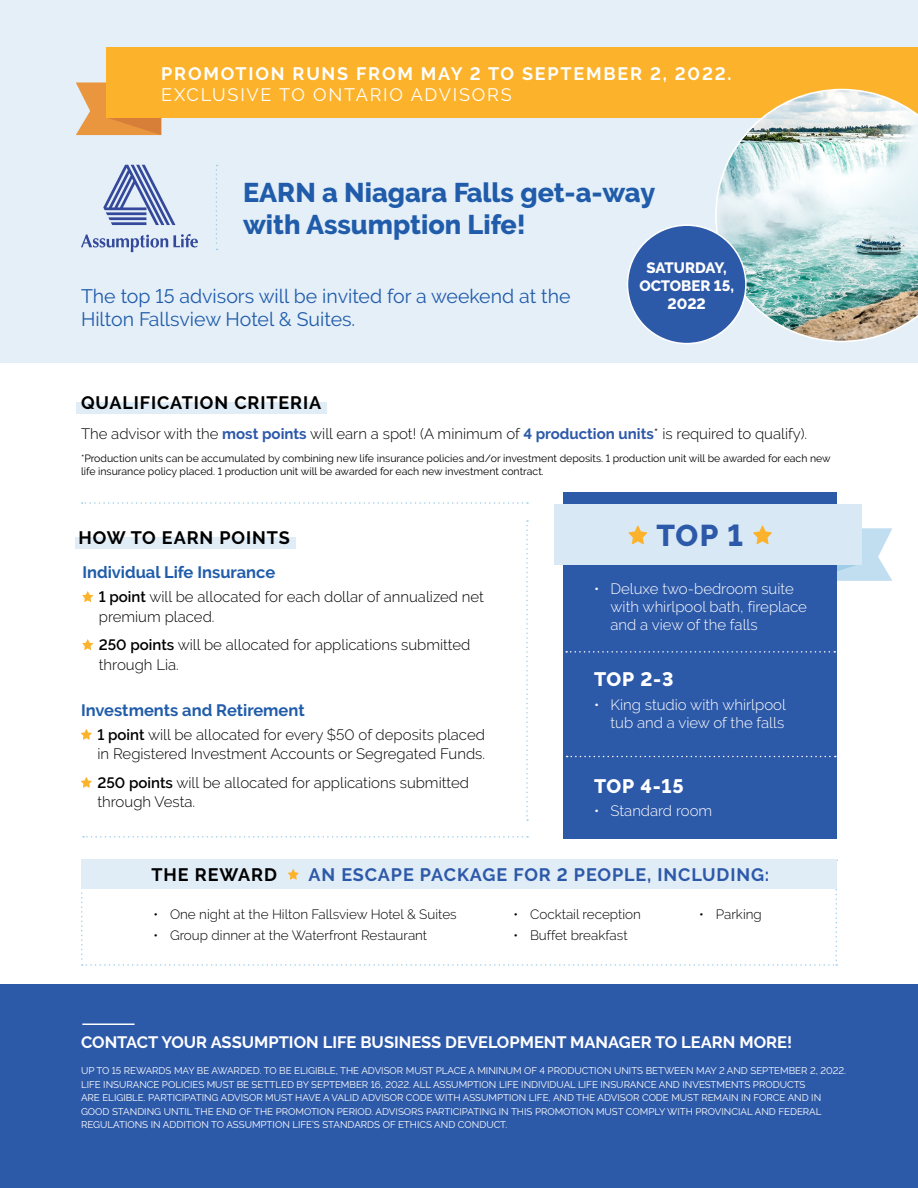
<style>
.page{position:relative;width:918px;height:1188px;background:#fff}
.page>*{position:absolute;margin:0;border:0;box-sizing:border-box;transform-origin:0 0}
.t1{font:800 30px "Raleway";color:#2d59a9}
.t2{font:800 27px/32.4px "Raleway";color:#205caa}
.t3{font:19.5px/23.4px "Raleway";color:#205caa}
.t4{font:800 19.5px "Raleway";letter-spacing:.05em;color:#fff}
.t5{font:700 18px "Raleway";letter-spacing:.05em;color:#000}
.t6{font:700 18px "Raleway";letter-spacing:.1em;color:#fff}
.t7{font:700 18px "Raleway";letter-spacing:.05em;color:#2d59a9}
.t8{font:18px "Raleway";letter-spacing:.1em;color:#fff}
.t9{font:700 16.5px "Raleway";color:#fff}
.t10{font:700 16.5px "Raleway";color:#205caa}
.t11{font:300 15px/19.5px "Raleway";color:#000}
.t12{font:300 15px/18px "Raleway";color:#fff}
.t13{font:800 15px/18px "Raleway";color:#fff;text-align:center}
.t14{font:300 13.5px "Raleway";color:#000}
.t15{font:10.5px/13.5px "Raleway";color:#000}
.t16{font:9.75px/13.5px "Raleway";color:#fff}
.s1{font-weight:700;color:#2d59a9}
.s2{font-weight:600}
</style>
<div class="page">
<div style="left:0;top:0;width:918px;height:363px;background:#e5eff8"></div>
<svg style="left:76px;top:82px;width:85px;height:53px;background:#e59f59"></svg>
<div style="left:106px;top:47px;width:812px;height:71px;background:#fcb32b"></div>
<svg style="left:837px;top:528px;width:55px;height:53px"></svg>
<div style="left:563px;top:492px;width:274px;height:346px;background:#2d59a9"></div>
<div style="left:76px;top:403px;width:251px;height:11px;background:#e0ecf6"></div>
<div style="left:76px;top:537px;width:220px;height:12px;background:#e0ecf6"></div>
<div style="left:0;top:985px;width:918px;height:203px;background:#2d59a9"></div>
<svg style="left:82px;top:591px;width:11px;height:11px"></svg>
<svg style="left:82px;top:639px;width:11px;height:11px"></svg>
<svg style="left:81px;top:729px;width:11px;height:11px"></svg>
<svg style="left:81px;top:777px;width:11px;height:11px"></svg>
<svg style="left:526px;top:520px;width:2px;height:301px"></svg>
<svg style="left:82px;top:502px;width:446px;height:2px"></svg>
<svg style="left:83px;top:836px;width:445px;height:2px"></svg>
<svg style="left:216px;top:165px;width:1px;height:85px"></svg>
<hr style="left:82px;top:1024px;width:53px;height:1px;background:#fff">
<svg style="left:567px;top:756px;width:269px;height:1px"></svg>
<svg style="left:566px;top:651px;width:269px;height:2px"></svg>
<div style="left:554px;top:504px;width:307px;height:60px;background:#d9e8f5"></div>
<svg style="left:629px;top:526px;width:18px;height:18px"></svg>
<svg style="left:753px;top:526px;width:19px;height:18px"></svg>
<svg style="left:103px;top:165px;width:73px;height:60px"></svg>
<svg style="left:81px;top:234px;width:117px;height:18px"></svg>
<img style="left:715px;top:89px;width:203px;height:253px">
<div style="left:628px;top:225px;width:118px;height:119px;background:#2d59a9;border-radius:50%"></div>
<div style="left:627px;top:224px;width:120px;height:120px;border:2px solid #fff;border-radius:50%"></div>
<svg style="left:81px;top:860px;width:756px;height:106px"></svg>
<h3 class="t6" style="left:161px;top:63px;width:572px">PROMOTION RUNS FROM MAY 2 TO SEPTEMBER 2, 2022.</h3>
<h3 class="t8" style="left:161px;top:85px;width:352px">EXCLUSIVE TO ONTARIO ADVISORS</h3>
<h2 class="t2" style="left:243px;top:176px;width:414px">EARN a Niagara Falls get-a-way with Assumption Life!</h2>
<h3 class="t3" style="left:81px;top:284px;width:491px">The top 15 advisors will be invited for a weekend at the<br>Hilton Fallsview Hotel &amp; Suites.</h3>
<h3 class="t13" style="left:639px;top:259px;width:96px">SATURDAY,<br>OCTOBER 15,<br>2022</h3>
<h3 class="t5" style="left:81px;top:393px;width:242px">QUALIFICATION CRITERIA</h3>
<h3 class="t11" style="left:81px;top:424px;width:728px">The advisor with the <span class="s1">most points</span> will earn a spot! (A minimum of <span class="s1">4 production units</span>* is required to qualify).</h3>
<p class="t15" style="left:81px;top:451px;width:751px">*Production units can be accumulated by combining new life insurance policies and/or investment deposits. 1 production unit will be awarded for each new life insurance policy placed. 1 production unit will be awarded for each new investment contract.</p>
<h3 class="t5" style="left:78px;top:527px;width:213px">HOW TO EARN POINTS</h3>
<h3 class="t10" style="left:82px;top:563px;width:195px">Individual Life Insurance</h3>
<h3 class="t11" style="left:99px;top:587px;width:387px"><span class="s2">1 point</span> will be allocated for each dollar of annualized net premium placed.</h3>
<h3 class="t11" style="left:99px;top:635px;width:373px"><span class="s2">250 points</span> will be allocated for applications submitted through Lia.</h3>
<h3 class="t10" style="left:81px;top:701px;width:225px">Investments and Retirement</h3>
<h3 class="t11" style="left:97px;top:725px;width:389px"><span class="s2">1 point</span> will be allocated for every $50 of deposits placed in Registered Investment Accounts or Segregated Funds.</h3>
<h3 class="t11" style="left:97px;top:773px;width:373px"><span class="s2">250 points</span> will be allocated for applications submitted through Vesta.</h3>
<h1 class="t1" style="left:656px;top:518px;width:88px">TOP 1</h1>
<h3 class="t12" style="left:610px;top:580px;width:198px;text-indent:-16px">• Deluxe two-bedroom suite with whirlpool bath, fireplace and a view of the falls</h3>
<h3 class="t4" style="left:594px;top:669px;width:81px">TOP 2-3</h3>
<h3 class="t12" style="left:594px;top:696px;width:194px;text-align:right">• King studio with whirlpool tub and a view of the falls</h3>
<h3 class="t4" style="left:594px;top:775px;width:91px">TOP 4-15</h3>
<h3 class="t12" style="left:594px;top:802px;width:120px">• Standard room</h3>
<h3 class="t5" style="left:152px;top:864px;width:127px">THE REWARD</h3>
<h3 class="t7" style="left:309px;top:864px;width:462px">AN ESCAPE PACKAGE FOR 2 PEOPLE, INCLUDING:</h3>
<h3 class="t14" style="left:154px;top:906px;width:305px">• One night at the Hilton Fallsview Hotel &amp; Suites</h3>
<h3 class="t14" style="left:154px;top:927px;width:275px">• Group dinner at the Waterfront Restaurant</h3>
<h3 class="t14" style="left:514px;top:906px;width:129px">• Cocktail reception</h3>
<h3 class="t14" style="left:514px;top:927px;width:116px">• Buffet breakfast</h3>
<h3 class="t14" style="left:699px;top:906px;width:64px">• Parking</h3>
<h3 class="t9" style="left:81px;top:1033px;width:713px">CONTACT YOUR ASSUMPTION LIFE BUSINESS DEVELOPMENT MANAGER TO LEARN MORE!</h3>
<p class="t16" style="left:81px;top:1064px;width:766px">UP TO 15 REWARDS MAY BE AWARDED. TO BE ELIGIBLE, THE ADVISOR MUST PLACE A MININUM OF 4 PRODUCTION UNITS BETWEEN MAY 2 AND SEPTEMBER 2, 2022.<br>LIFE INSURANCE POLICIES MUST BE SETTLED BY SEPTEMBER 16, 2022. ALL ASSUMPTION LIFE INDIVIDUAL LIFE INSURANCE AND INVESTMENTS PRODUCTS<br>ARE ELIGIBLE. PARTICIPATING ADVISOR MUST HAVE A VALID ADVISOR CODE WITH ASSUMPTION LIFE, AND THE ADVISOR CODE MUST REMAIN IN FORCE AND IN GOOD STANDING UNTIL THE END OF THE PROMOTION PERIOD. ADVISORS PARTICIPATING IN THIS PROMOTION MUST COMPLY WITH PROVINCIAL AND FEDERAL REGULATIONS IN ADDITION TO ASSUMPTION LIFE’S STANDARDS OF ETHICS AND CONDUCT.</p>
</div>
